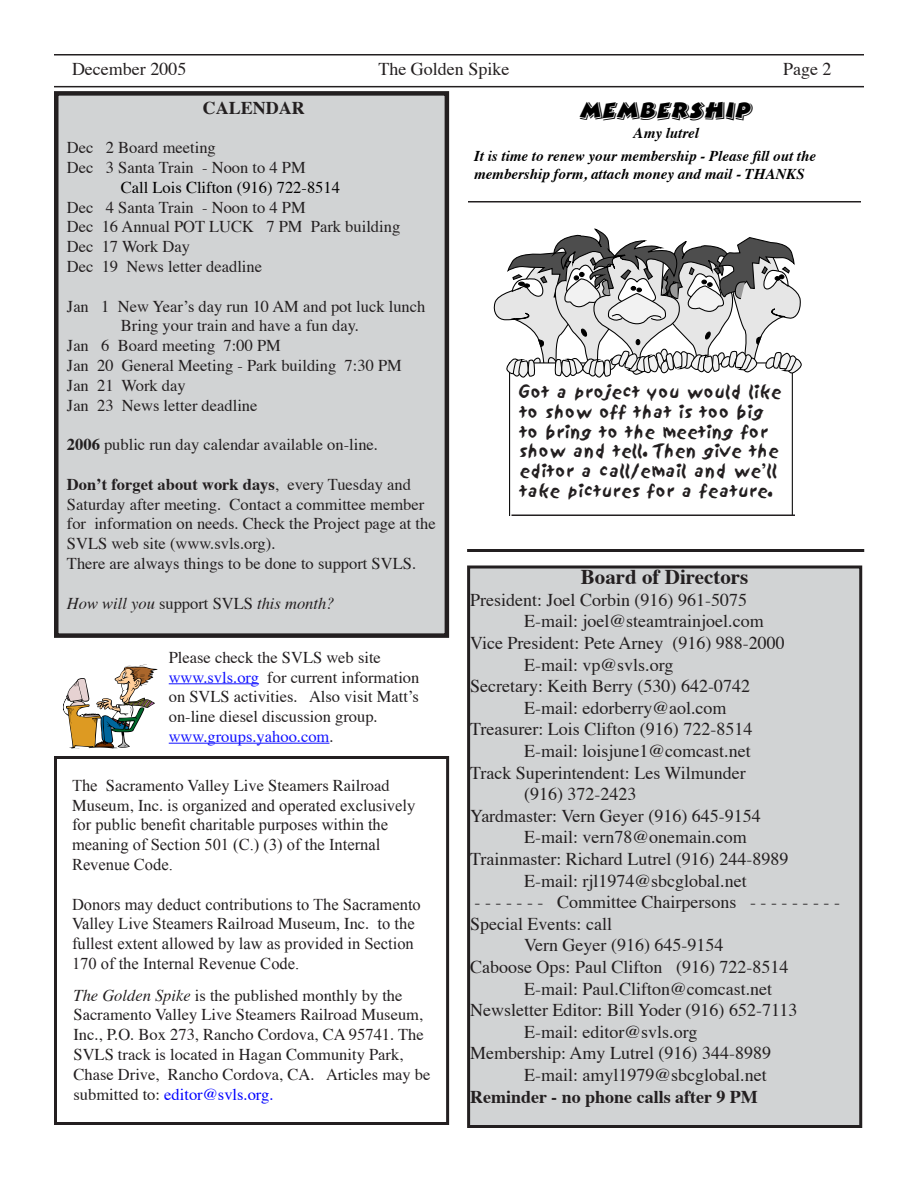
<style>
.page{position:relative;width:918px;height:1188px;background:#fff}
.page>*{position:absolute;margin:0;border:0;box-sizing:border-box;transform-origin:0 0}
.t1{font:27px "Bertram LET";color:#000}
.t2{font:700 21px "Times";color:#231f20}
.t3{font:18px "Times";color:#231f20}
.t4{font:700 18px "Times";color:#231f20}
.t5{font:16.5px/19.8px "Times";color:#231f20}
.t6{font:16.5px/19.8px "Times New Roman";color:#231f20}
.t7{font:16.5px/19.8px "Sand";color:#231f20}
.t8{font:italic 16.5px "Times";color:#231f20}
.t9{font:16.5px "Times";color:#000}
.t10{font:italic 700 15px/23.7px "Times";color:#000}
.s1{font-weight:700}
.s2{font-style:normal}
.s3{color:#1313ff}
.s4{font-family:"Times New Roman"}
.s5{font-family:"Times"}
.s6{font-style:italic}
.s7{color:#00f}
</style>
<div class="page">
<hr style="left:54px;top:54px;width:810px;height:2px;background:#231f20">
<hr style="left:54px;top:86px;width:810px;height:1px;background:#231f20">
<div style="left:54px;top:756px;width:395px;height:369px;border:3px solid #231f20"></div>
<div style="left:56px;top:93px;width:391px;height:543px;background:#d1d3d4"></div>
<div style="left:54px;top:91px;width:395px;height:547px;border:4px solid #231f20"></div>
<div style="left:469px;top:567px;width:392px;height:559px;background:#d1d3d4"></div>
<div style="left:467px;top:566px;width:395px;height:562px;border:3px solid #231f20"></div>
<hr style="left:467px;top:549px;width:397px;height:3px;background:#231f20">
<svg style="left:63px;top:665px;width:95px;height:84px"></svg>
<hr style="left:169px;top:683px;width:90px;height:1px;background:#1313ff">
<hr style="left:169px;top:743px;width:160px;height:1px;background:#1313ff">
<hr style="left:468px;top:201px;width:393px;height:1px;background:#231f20">
<svg style="left:509px;top:395px;width:284px;height:121px"></svg>
<svg style="left:493px;top:228px;width:309px;height:167px"></svg>
<hr style="left:512px;top:514px;width:283px;height:2px;background:#231f20">
<p class="t3" style="left:72px;top:52px;width:116px">December 2005</p>
<p class="t3" style="left:379px;top:52px;width:132px">The Golden Spike</p>
<p class="t3" style="left:783px;top:52px;width:36px">Page</p>
<p class="t4" style="left:203px;top:90px;width:103px">CALENDAR</p>
<p class="t5" style="left:67px;top:136px;width:240px">Dec 2 Board meeting<br>Dec 3 Santa Train - Noon to 4 PM</p>
<p class="t9" style="left:121px;top:172px;width:221px">Call Lois Clifton (916) 722-8514</p>
<p class="t5" style="left:67px;top:196px;width:335px">Dec 4 Santa Train - Noon to 4 PM<br>Dec 16 Annual POT LUCK 7 PM Park building<br>Dec 17 Work Day<br>Dec 19 News letter deadline</p>
<p class="t5" style="left:67px;top:295px;width:360px">Jan 1 New Year’s day run 10 AM and pot luck lunch</p>
<p class="t5" style="left:121px;top:315px;width:240px">Bring your train and have a fun day.</p>
<p class="t5" style="left:67px;top:334px;width:216px">Jan 6 Board meeting 7:00 PM</p>
<p class="t5" style="left:67px;top:354px;width:337px">Jan 20 General Meeting - Park building 7:30 PM</p>
<p class="t5" style="left:67px;top:374px;width:120px">Jan 21 Work day</p>
<p class="t5" style="left:67px;top:394px;width:192px">Jan 23 News letter deadline</p>
<p class="t5" style="left:67px;top:433px;width:313px"><span class="s1">2006</span> public run day calendar available on-line.</p>
<p class="t5" style="left:67px;top:473px;width:370px"><span class="s1">Don’t forget about work days</span>, every Tuesday and Saturday after meeting. Contact a committee member for information on needs. Check the Project page at the SVLS web site (www.svls.org).<br>There are always things to be done to support SVLS.</p>
<p class="t8" style="left:67px;top:588px;width:269px">How will you <span class="s2">support SVLS</span> this month?</p>
<h1 class="t1" style="left:580px;top:95px;width:174px">MEMBERSHIP</h1>
<p class="t10" style="left:474px;top:119px;width:344px;text-indent:160px">Amy lutrel<br>It is time to renew your membership - Please fill out the</p>
<p class="t10" style="left:474px;top:161px;width:332px">membership form, attach money and mail - THANKS</p>
<p class="t7" style="left:519px;top:382px;width:264px">Got a project you would like to show off that is too big to bring to the meeting for show and tell. Then give the editor a call/email and we’ll take pictures for a feature.</p>
<p class="t2" style="left:581px;top:557px;width:169px">Board of Directors</p>
<p class="t3" style="left:470px;top:583px;width:278px">President: Joel Corbin (916) 961-5075</p>
<p class="t3" style="left:524px;top:605px;width:241px">E-mail: joel@steamtrainjoel.com</p>
<p class="t3" style="left:470px;top:626px;width:316px">Vice President: Pete Arney (916) 988-2000</p>
<p class="t3" style="left:524px;top:648px;width:151px">E-mail: vp@svls.org</p>
<p class="t3" style="left:470px;top:669px;width:281px">Secretary: Keith Berry (530) 642-0742</p>
<p class="t3" style="left:524px;top:691px;width:204px">E-mail: edorberry@aol.com</p>
<p class="t3" style="left:470px;top:713px;width:284px">Treasurer: Lois Clifton (916) 722-8514</p>
<p class="t3" style="left:524px;top:734px;width:228px">E-mail: loisjune1@comcast.net</p>
<p class="t3" style="left:470px;top:756px;width:277px">Track Superintendent: Les Wilmunder</p>
<p class="t3" style="left:524px;top:777px;width:114px">(916) 372-2423</p>
<p class="t3" style="left:470px;top:799px;width:292px">Yardmaster: Vern Geyer (916) 645-9154</p>
<p class="t3" style="left:524px;top:821px;width:224px">E-mail: vern78@onemain.com</p>
<p class="t3" style="left:470px;top:842px;width:320px">Trainmaster: Richard Lutrel (916) 244-8989</p>
<p class="t3" style="left:524px;top:864px;width:224px">E-mail: rjl1974@sbcglobal.net</p>
<p class="t3" style="left:475px;top:885px;width:367px">- - - - - - - Committee Chairpersons - - - - - - - - -</p>
<p class="t3" style="left:470px;top:907px;width:143px">Special Events: call</p>
<p class="t3" style="left:524px;top:929px;width:201px">Vern Geyer (916) 645-9154</p>
<p class="t3" style="left:470px;top:950px;width:320px">Caboose Ops: Paul Clifton (916) 722-8514</p>
<p class="t3" style="left:524px;top:972px;width:250px">E-mail: Paul.Clifton@comcast.net</p>
<p class="t3" style="left:470px;top:993px;width:329px">Newsletter Editor: Bill Yoder (916) 652-7113</p>
<p class="t3" style="left:524px;top:1015px;width:175px">E-mail: editor@svls.org</p>
<p class="t3" style="left:470px;top:1037px;width:302px">Membership: Amy Lutrel (916) 344-8989</p>
<p class="t3" style="left:524px;top:1058px;width:244px">E-mail: amyl1979@sbcglobal.net</p>
<p class="t4" style="left:470px;top:1079px;width:289px">Reminder - no phone calls after 9 PM</p>
<p class="t5" style="left:169px;top:646px;width:252px">Please check the SVLS web site <span class="s3">www.svls.org</span> for current information on SVLS activities. Also visit Matt’s on-line diesel discussion group. <span class="s3">www.groups.yahoo.com</span>.</p>
<p class="t5" style="left:72px;top:774px;width:319px"><span class="s4">The</span> Sacramento Valley Live Steamers Railroad</p>
<p class="t6" style="left:72px;top:795px;width:345px"><span class="s5">Museum, Inc.</span> is organized and operated exclusively for public benefit charitable purposes within the meaning of Section 501 (C.) (3) of the Internal Revenue Code.</p>
<p class="t6" style="left:72px;top:894px;width:350px">Donors may deduct contributions to The Sacramento Valley Live Steamers <span class="s5">Railroad Museum, Inc.</span> to the fullest extent allowed by law as provided in Section 170 of the Internal Revenue Code.</p>
<p class="t5" style="left:74px;top:984px;width:358px"><span class="s6">The Golden Spike</span> is the published monthly by the Sacramento Valley Live Steamers Railroad Museum, Inc., P.O. Box 273, Rancho Cordova, CA 95741. The SVLS track is located in Hagan Community Park, Chase Drive, Rancho Cordova, CA. Articles may be submitted to: <span class="s7">editor@svls.org.</span></p>
</div>
